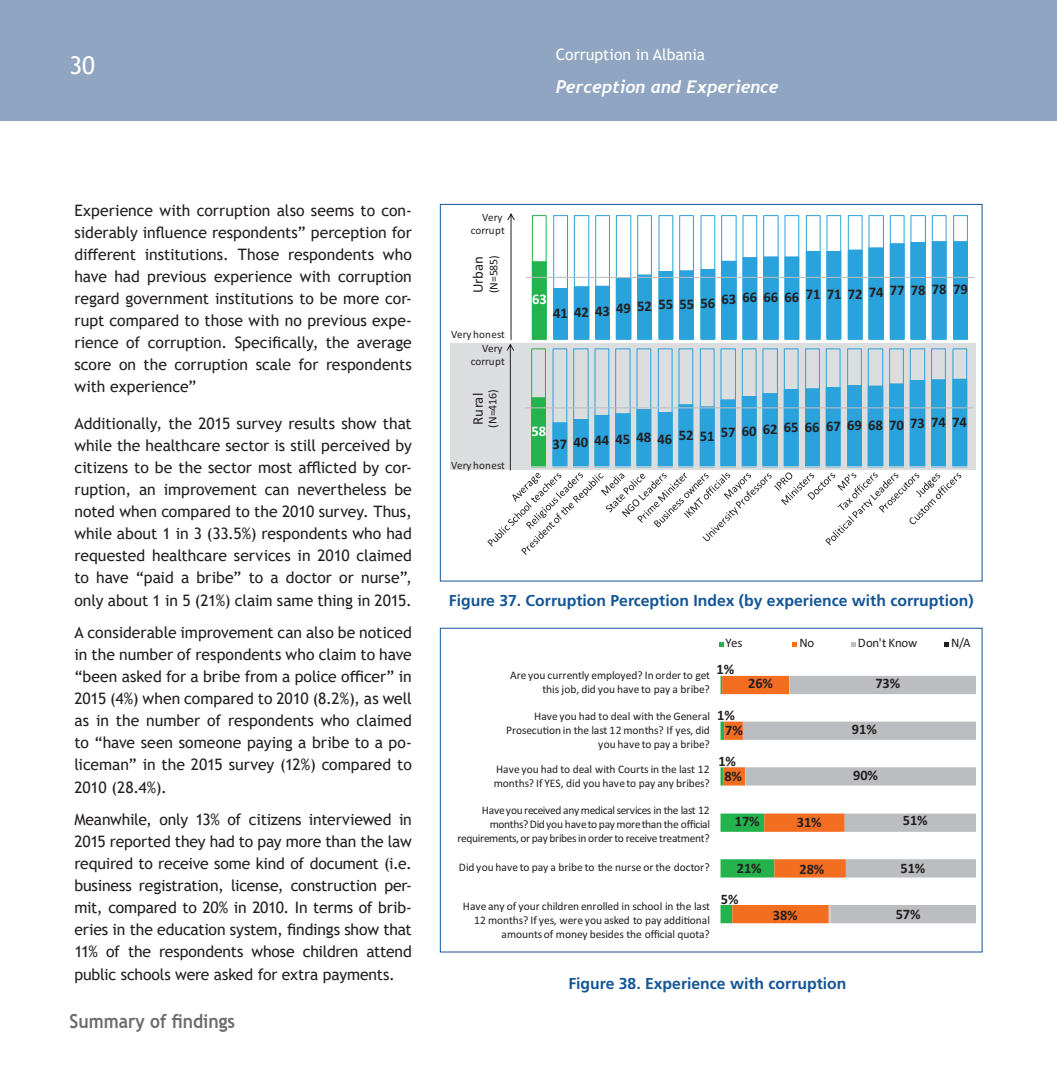
<style>
.page{position:relative;width:1057px;height:1072px;background:#fff}
.page>*{position:absolute;margin:0;border:0;box-sizing:border-box;transform-origin:0 0}
.t1{font:24.5px "Trebuchet MS";color:#fff}
.t2{font:700 19.25px "Trebuchet MS";color:#6c6d70;scale:.91 1}
.t3{font:italic 700 17.5px "Trebuchet";color:#fff}
.t4{font:15.75px/22.1px "Trebuchet MS";letter-spacing:-.005em;color:#231f20;text-align:justify}
.t5{font:700 15.75px "Frutiger LT Std";color:#145596}
.t6{font:15.75px "Trebuchet MS";color:#fff}
.t7{font:700 14.7px "Calibri";letter-spacing:-.005em;color:#231f20}
.t8{font:14.7px "Calibri";letter-spacing:.005em;color:#231f20}
.t9{font:700 14.7px "Calibri";color:#fff}
.t10{font:700 14.53px/31.2px "Calibri";letter-spacing:-.005em;color:#231f20}
.t11{font:12.95px "Calibri";letter-spacing:-.025em;color:#231f20}
.t12{font:11.72px "Calibri";letter-spacing:-.005em;color:#231f20}
.t13{font:11.55px/13.8px "Calibri";letter-spacing:-.005em;color:#231f20;text-align:right}
.t14{font:11.55px/13.8px "Calibri";letter-spacing:-.025em;color:#231f20;text-align:right}
.t15{font:11.2px/12.4px "Calibri";letter-spacing:.01em;color:#231f20;text-align:right}
</style>
<div class="page">
<div style="left:0;top:0;width:1057px;height:120px;background:#90a5c1"></div>
<div style="left:451px;top:343px;width:525px;height:127px;background:#dcdddf"></div>
<svg style="left:487px;top:213px;width:487px;height:342px"></svg>
<svg style="left:720px;top:676px;width:23px;height:247px"></svg>
<svg style="left:743px;top:676px;width:233px;height:247px"></svg>
<svg style="left:719px;top:642px;width:4px;height:4px"></svg>
<svg style="left:792px;top:642px;width:5px;height:4px"></svg>
<svg style="left:851px;top:642px;width:5px;height:4px"></svg>
<svg style="left:944px;top:642px;width:5px;height:4px"></svg>
<h1 class="t1" style="left:69px;top:50px;width:27px">30</h1>
<p class="t6" style="left:556px;top:45px;width:151px">Corruption in Albania</p>
<p class="t3" style="left:556px;top:76px;width:224px">Perception and Experience</p>
<p class="t4" style="left:74px;top:199px;width:339px">Experience with corruption also seems to con&shy;siderably influence respondents” perception for different institutions. Those respondents who have had previous experience with corruption regard government institutions to be more cor&shy;rupt compared to those with no previous expe&shy;rience of corruption. Specifically, the average score on the corruption scale for respondents with experience”</p>
<p class="t4" style="left:74px;top:412px;width:339px">Additionally, the 2015 survey results show that while the healthcare sector is still perceived by citizens to be the sector most afflicted by cor&shy;ruption, an improvement can nevertheless be noted when compared to the 2010 survey. Thus, while about 1 in 3 (33.5%) respondents who had requested healthcare services in 2010 claimed to have “paid a bribe” to a doctor or nurse”, only about 1 in 5 (21%) claim same thing in 2015.</p>
<p class="t4" style="left:74px;top:621px;width:339px">A considerable improvement can also be noticed in the number of respondents who claim to have “been asked for a bribe from a police officer” in 2015 (4%) when compared to 2010 (8.2%), as well as in the number of respondents who claimed to “have seen someone paying a bribe to a po&shy;liceman” in the 2015 survey (12%) compared to 2010 (28.4%).</p>
<p class="t4" style="left:74px;top:808px;width:339px">Meanwhile, only 13% of citizens interviewed in 2015 reported they had to pay more than the law required to receive some kind of document (i.e. business registration, license, construction per&shy;mit, compared to 20% in 2010. In terms of brib&shy;eries in the education system, findings show that 11% of the respondents whose children attend public schools were asked for extra payments.</p>
<p class="t2" style="left:69px;top:1008px;width:184px">Summary of findings</p>
<p class="t15" style="left:471px;top:211px;width:36px">Very corrupt</p>
<p class="t12" style="left:485px;top:293px;width:40px;rotate:-90deg">(N=585)</p>
<p class="t8" style="left:468px;top:293px;width:39px;rotate:-90deg">Urban</p>
<p class="t15" style="left:451px;top:328px;width:55px">Very honest</p>
<p class="t15" style="left:471px;top:342px;width:36px">Very corrupt</p>
<p class="t8" style="left:468px;top:424px;width:33px;rotate:-90deg">Rural</p>
<p class="t12" style="left:484px;top:427px;width:40px;rotate:-90deg">(N=416)</p>
<p class="t15" style="left:451px;top:458px;width:55px">Very honest</p>
<p class="t7" style="left:869px;top:279px;width:100px">74 77 78 78 79</p>
<p class="t7" style="left:742px;top:285px;width:121px">66 66 66 71 71 72</p>
<p class="t7" style="left:721px;top:288px;width:16px">63</p>
<p class="t9" style="left:532px;top:289px;width:16px">63</p>
<p class="t7" style="left:637px;top:294px;width:79px">52 55 55 56</p>
<p class="t7" style="left:616px;top:297px;width:16px">49</p>
<p class="t7" style="left:553px;top:301px;width:58px">41 42 43</p>
<p class="t7" style="left:847px;top:413px;width:121px">69 68 70 73 74 74</p>
<p class="t7" style="left:763px;top:417px;width:79px">62 65 66 67</p>
<p class="t7" style="left:721px;top:421px;width:37px">57 60</p>
<p class="t9" style="left:531px;top:421px;width:16px">58</p>
<p class="t7" style="left:615px;top:427px;width:100px">45 48 46 52 51</p>
<p class="t7" style="left:573px;top:431px;width:37px">40 44</p>
<p class="t7" style="left:552px;top:433px;width:16px">37</p>
<p class="t5" style="left:449px;top:591px;width:526px">Figure 37. Corruption Perception Index (by experience with corruption)</p>
<p class="t11" style="left:725px;top:633px;width:19px">Yes</p>
<p class="t11" style="left:799px;top:633px;width:16px">No</p>
<p class="t11" style="left:858px;top:633px;width:61px">Don't Know</p>
<p class="t11" style="left:951px;top:633px;width:21px">N/A</p>
<p class="t10" style="left:716px;top:652px;width:19px">1%</p>
<p class="t10" style="left:717px;top:699px;width:19px">1%</p>
<p class="t10" style="left:718px;top:744px;width:19px">1%</p>
<p class="t13" style="left:510px;top:668px;width:201px">Are you currently employed? In order to get this job, did you have to pay a bribe?</p>
<p class="t13" style="left:506px;top:708px;width:205px">Have you had to deal with the General<br>Prosecu-on in the last 12 months? If yes, did you have to pay a bribe?</p>
<p class="t13" style="left:494px;top:761px;width:217px;text-align:left">Have you had to deal with Courts in the last 12 months? If YES, did you have to pay any bribes?</p>
<p class="t10" style="left:748px;top:667px;width:26px">26%</p>
<p class="t10" style="left:725px;top:714px;width:19px">7%</p>
<p class="t10" style="left:724px;top:760px;width:19px">8%</p>
<p class="t14" style="left:457px;top:803px;width:254px">Have you received any medical services in the last 12 months? Did you have to pay more than the official requirements, or pay bribes in order to receive treatment?</p>
<p class="t13" style="left:459px;top:860px;width:252px">Did you have to pay a bribe to the nurse or the doctor?</p>
<p class="t13" style="left:463px;top:899px;width:249px">Have any of your children enrolled in school in the last<br>12 months? If yes, were you asked to pay addi-onal amounts of money besides the official quota?</p>
<p class="t10" style="left:735px;top:804px;width:26px">17%</p>
<p class="t10" style="left:721px;top:851px;width:42px;text-indent:16px">21%<br>5%</p>
<p class="t10" style="left:797px;top:806px;width:26px">31%</p>
<p class="t10" style="left:799px;top:853px;width:26px">28%</p>
<p class="t10" style="left:773px;top:899px;width:26px">38%</p>
<p class="t10" style="left:875px;top:667px;width:26px">73%</p>
<p class="t10" style="left:852px;top:712px;width:26px">91%</p>
<p class="t10" style="left:853px;top:758px;width:26px">90%</p>
<p class="t10" style="left:903px;top:804px;width:26px">51%</p>
<p class="t10" style="left:900px;top:851px;width:26px">51%</p>
<p class="t10" style="left:895px;top:897px;width:26px">57%</p>
<p class="t5" style="left:568px;top:974px;width:280px">Figure 38. Experience with corruption</p>
</div>
